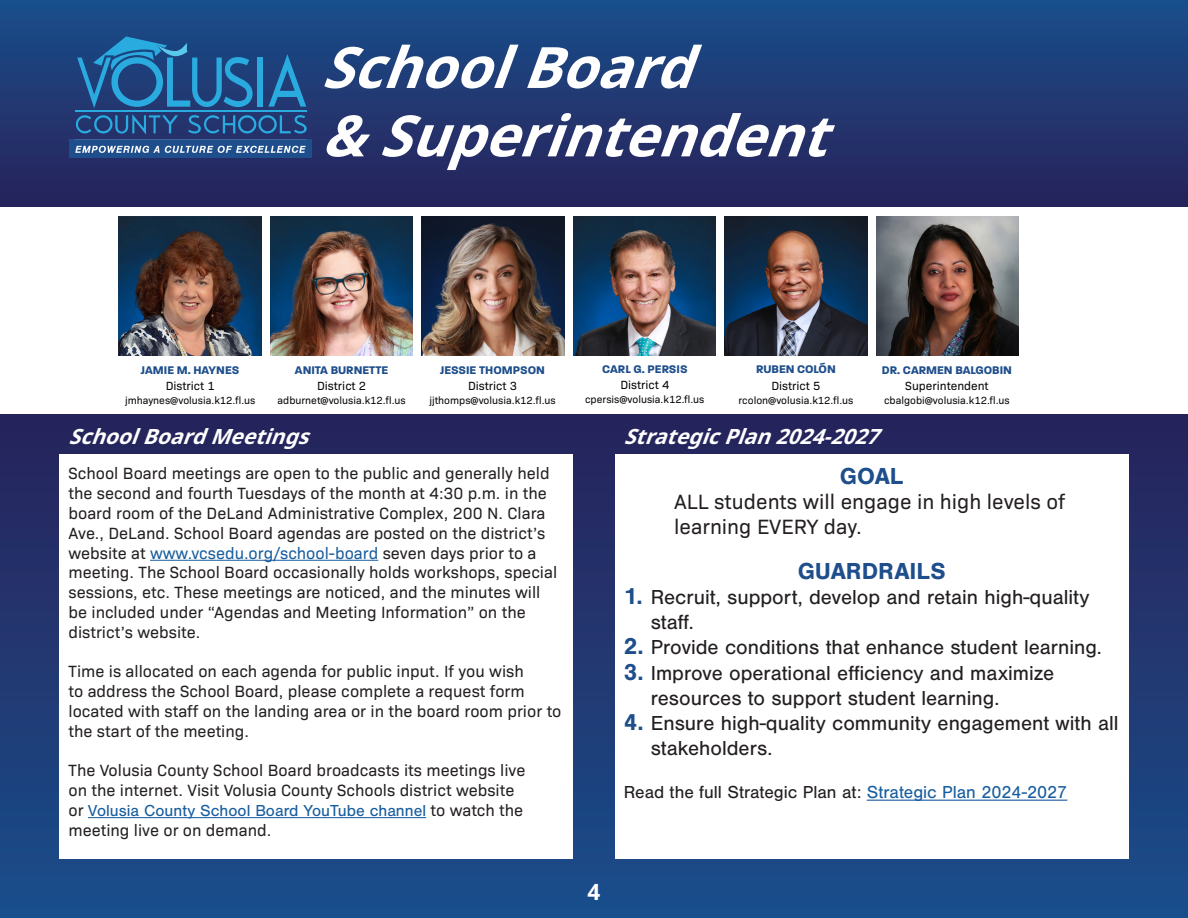
<style>
.page{position:relative;width:1188px;height:918px;background:#fff}
.page>*{position:absolute;margin:0;border:0;box-sizing:border-box;transform-origin:0 0}
.t1{font:italic 700 57px "Noto Sans";color:#fff}
.t2{font:700 24px "Nimbus San";color:#1e4e8c}
.t3{font:700 22.5px "Noto Sans";color:#fff}
.t4{font:21px/25.2px "Nimbus San";color:#231f20}
.t5{font:21px/25.2px "Bio Sans";color:#231f20}
.t6{font:italic 700 21px "Noto Sans";color:#fff}
.t7{font:18px "Nimbus San";color:#231f20}
.t8{font:16.5px/19.8px "Bio Sans";color:#231f20}
.t9{font:700 12px "Paralucent";color:#1e4e8c}
.t10{font:12px "Bio Sans";color:#040503}
.t11{font:10.5px "Bio Sans";color:#040503}
.s1{color:#175d9e}
.s2{font-family:"Nimbus San";color:#175d9e}
.s3{font-weight:700;font-size:24px;color:#1e4e8c}
</style>
<div class="page">
<div style="left:0;top:414px;width:1188px;height:504px;background:linear-gradient(to bottom,#28225a,#194e8b)"></div>
<div style="left:0;top:0;width:1188px;height:207px;background:linear-gradient(to bottom,#194e8b,#282259)"></div>
<img style="left:119px;top:216px;width:142px;height:140px">
<img style="left:270px;top:216px;width:143px;height:140px">
<img style="left:422px;top:216px;width:142px;height:140px">
<img style="left:573px;top:216px;width:143px;height:140px">
<img style="left:725px;top:216px;width:142px;height:140px">
<img style="left:876px;top:216px;width:143px;height:140px">
<div style="left:59px;top:454px;width:514px;height:405px;background:#fff"></div>
<div style="left:615px;top:454px;width:514px;height:405px;background:#fff"></div>
<hr style="left:150px;top:560px;width:228px;height:1px;background:#175d9e">
<hr style="left:88px;top:817px;width:338px;height:1px;background:#175d9e">
<hr style="left:867px;top:800px;width:200px;height:1px;background:#175d9e">
<img style="left:69px;top:140px;width:243px;height:17px">
<div style="left:257px;top:58px;width:6px;height:49px;background:#29abe0"></div>
<svg style="left:268px;top:54px;width:38px;height:53px;background:#225e97"></svg>
<svg style="left:76px;top:114px;width:102px;height:21px;background:#255089"></svg>
<svg style="left:188px;top:115px;width:119px;height:19px;background:#25558e"></svg>
<hr style="left:75px;top:110px;width:232px;height:2px;background:#29abe0">
<svg style="left:77px;top:36px;width:176px;height:72px;background:#215f98"></svg>
<p class="t1" style="left:321px;top:27px;width:402px">SchoolBoard</p>
<p class="t1" style="left:321px;top:95px;width:536px">&amp;Superintendent</p>
<p class="t9" style="left:141px;top:362px;width:100px">JAMIE M. HAYNES</p>
<p class="t10" style="left:166px;top:377px;width:50px">District 1</p>
<p class="t11" style="left:125px;top:393px;width:132px">jmhaynes@volusia.k12.fl.us</p>
<p class="t11" style="left:278px;top:393px;width:129px">adburnet@volusia.k12.fl.us</p>
<p class="t9" style="left:295px;top:362px;width:95px">ANITA BURNETTE</p>
<p class="t10" style="left:317px;top:377px;width:50px">District 2</p>
<p class="t9" style="left:440px;top:362px;width:106px">JESSIE THOMPSON</p>
<p class="t10" style="left:468px;top:377px;width:50px">District 3</p>
<p class="t11" style="left:429px;top:393px;width:128px">jjthomps@volusia.k12.fl.us</p>
<p class="t9" style="left:602px;top:362px;width:87px">CARL G. PERSIS</p>
<p class="t10" style="left:620px;top:376px;width:50px">District 4</p>
<p class="t11" style="left:585px;top:392px;width:121px">cpersis@volusia.k12.fl.us</p>
<p class="t9" style="left:756px;top:362px;width:81px">RUBEN COLÓN</p>
<p class="t9" style="left:882px;top:362px;width:132px">DR. CARMEN BALGOBIN</p>
<p class="t10" style="left:771px;top:377px;width:50px">District 5</p>
<p class="t10" style="left:905px;top:377px;width:85px">Superintendent</p>
<p class="t11" style="left:739px;top:393px;width:116px">rcolon@volusia.k12.fl.us</p>
<p class="t11" style="left:884px;top:393px;width:127px">cbalgobi@volusia.k12.fl.us</p>
<p class="t6" style="left:68px;top:422px;width:252px">SchoolBoardMeetings</p>
<p class="t8" style="left:68px;top:463px;width:490px">School Board meetings are open to the public and generally held the second and fourth Tuesdays of the month at 4:30 p.m. in the board room of the DeLand Administrative Complex, 200 N. Clara Ave., DeLand. School Board agendas are posted on the district’s website at <span class="s1">www.vcsedu.org/school-board</span> seven days prior to a meeting. The School Board occasionally holds workshops, special sessions, etc. These meetings are noticed, and the minutes will be included under “Agendas and Meeting Information” on the district’s website.</p>
<p class="t8" style="left:68px;top:661px;width:495px">Time is allocated on each agenda for public input. If you wish<br>to address the School Board, please complete a request form located with staff on the landing area or in the board room prior to the start of the meeting.</p>
<p class="t8" style="left:68px;top:760px;width:458px">The Volusia County School Board broadcasts its meetings live on the internet. Visit Volusia County Schools district website or <span class="s2">Volusia County School Board YouTube channel</span> to watch the meeting live or on demand.</p>
<p class="t6" style="left:624px;top:422px;width:267px">StrategicPlan2024-2027</p>
<p class="t2" style="left:840px;top:462px;width:65px">GOAL</p>
<p class="t5" style="left:674px;top:487px;width:393px">ALL students will engage in high levels of learning EVERY day.</p>
<p class="t2" style="left:798px;top:557px;width:149px">GUARDRAILS</p>
<p class="t4" style="left:651px;top:585px;width:440px;text-indent:-27px"><span class="s3">1.</span> Recruit, support, develop and retain high-quality staff.</p>
<p class="t4" style="left:624px;top:635px;width:480px"><span class="s3">2.</span> Provide conditions that enhance student learning.</p>
<p class="t4" style="left:651px;top:660px;width:405px;text-indent:-27px"><span class="s3">3.</span> Improve operational efficiency and maximize resources to support student learning.</p>
<p class="t4" style="left:651px;top:711px;width:469px;text-indent:-27px"><span class="s3">4.</span> Ensure high-quality community engagement with all stakeholders.</p>
<p class="t7" style="left:624px;top:783px;width:445px">Read the full Strategic Plan at: <span class="s1">Strategic Plan 2024-2027</span></p>
<p class="t3" style="left:588px;top:876px;width:14px">4</p>
</div>
